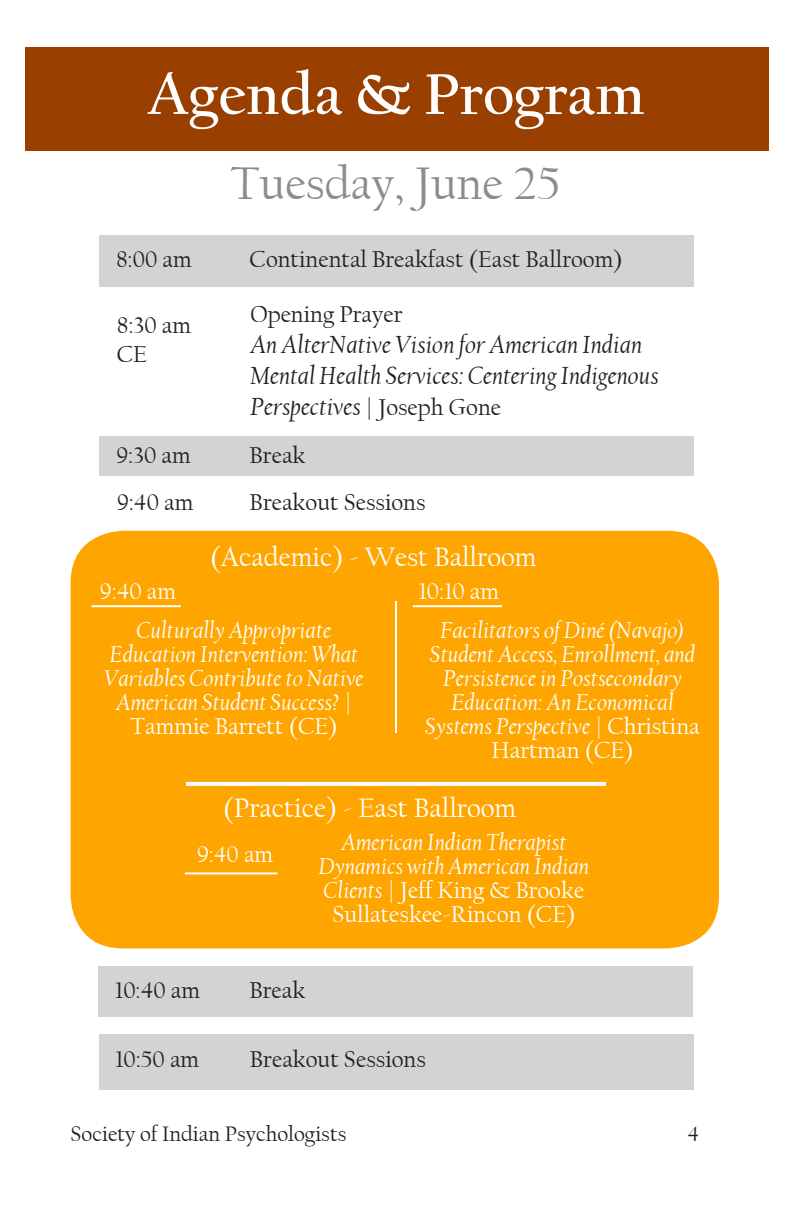
<style>
.page{position:relative;width:792px;height:1224px;background:#fff}
.page>*{position:absolute;margin:0;border:0;box-sizing:border-box;transform-origin:0 0}
.Magazine_Headline{font:700 60px "Californian FB";color:#fff}
.Headline{font:48px "Californian FB";color:#8a8d8f}
.t1{font:28px "Californian FB";color:#fff}
.t2{font:italic 26px/31.2px "Californian FB";color:#231f20}
.t3{font:italic 24px/24px "Californian FB";color:#fff;text-align:center}
.t4{font:24px/28.8px "Californian FB";color:#231f20}
.t5{font:24px "Californian FB";color:#fff}
.t6{font:22px "Californian FB";color:#231f20}
.s1{font-style:normal;font-size:24px}
.s2{font-style:normal}
</style>
<div class="page">
<div style="left:71px;top:531px;width:648px;height:417px;background:#ffa500;border-radius:52px"></div>
<div style="left:100px;top:1034px;width:594px;height:55px;background:#d3d3d3"></div>
<div style="left:99px;top:966px;width:594px;height:51px;background:#d3d3d3"></div>
<hr style="left:395px;top:601px;width:2px;height:132px;background:#fff">
<div style="left:100px;top:236px;width:594px;height:51px;background:#d3d3d3"></div>
<div style="left:100px;top:436px;width:594px;height:39px;background:#d3d3d3"></div>
<svg style="left:186px;top:782px;width:420px;height:4px;background:#fffcf8"></svg>
<div style="left:25px;top:47px;width:743px;height:104px;background:#993f00"></div>
<hr style="left:92px;top:605px;width:89px;height:2px;background:#fff">
<hr style="left:413px;top:605px;width:89px;height:2px;background:#fff">
<hr style="left:185px;top:872px;width:93px;height:2px;background:#fff">
<p class="Magazine_Headline" style="left:147px;top:60px;width:499px">Agenda &amp; Program</p>
<p class="Headline" style="left:231px;top:156px;width:331px">Tuesday, June 25</p>
<p class="t4" style="left:116px;top:246px;width:77px">8:00 am</p>
<p class="t4" style="left:250px;top:246px;width:374px">Continental Breakfast (East Ballroom)</p>
<p class="t4" style="left:117px;top:311px;width:76px">8:30 am<br>CE</p>
<p class="t4" style="left:250px;top:300px;width:154px">Opening Prayer</p>
<p class="t2" style="left:250px;top:329px;width:410px">An AlterNative Vision for American Indian<br>Mental Health Services: Centering Indigenous<br>Perspectives <span class="s1">| Joseph Gone</span></p>
<p class="t4" style="left:116px;top:441px;width:76px">9:30 am</p>
<p class="t4" style="left:250px;top:441px;width:57px">Break</p>
<p class="t4" style="left:117px;top:488px;width:78px">9:40 am</p>
<p class="t4" style="left:250px;top:488px;width:177px">Breakout Sessions</p>
<p class="t1" style="left:210px;top:541px;width:328px">(Academic) - West Ballroom</p>
<p class="t5" style="left:100px;top:577px;width:78px">9:40 am</p>
<p class="t5" style="left:419px;top:577px;width:82px">10:10 am</p>
<p class="t3" style="left:104px;top:618px;width:261px">Culturally Appropriate<br>Education Intervention: What<br>Variables Contribute to Native<br>American Student Success? <span class="s2">|<br>Tammie Barrett (CE)</span></p>
<p class="t3" style="left:425px;top:618px;width:276px">Facilitators of Diné (Navajo)<br>Student Access, Enrollment, and<br>Persistence in Postsecondary<br>Education: An Economical<br>Systems Perspective <span class="s2">| Christina<br>Hartman (CE)</span></p>
<p class="t1" style="left:223px;top:793px;width:295px">(Practice) - East Ballroom</p>
<p class="t5" style="left:197px;top:841px;width:78px">9:40 am</p>
<p class="t3" style="left:319px;top:831px;width:272px">American Indian Therapist<br>Dynamics with American Indian<br>Clients <span class="s2">| Jeff King &amp; Brooke<br>Sullateskee-Rincon (CE)</span></p>
<p class="t4" style="left:115px;top:976px;width:86px">10:40 am</p>
<p class="t4" style="left:249px;top:976px;width:57px">Break</p>
<p class="t4" style="left:115px;top:1045px;width:85px">10:50 am</p>
<p class="t4" style="left:250px;top:1045px;width:177px">Breakout Sessions</p>
<p class="t6" style="left:71px;top:1122px;width:277px">Society of Indian Psychologists</p>
<p class="t6" style="left:688px;top:1122px;width:13px">4</p>
</div>
